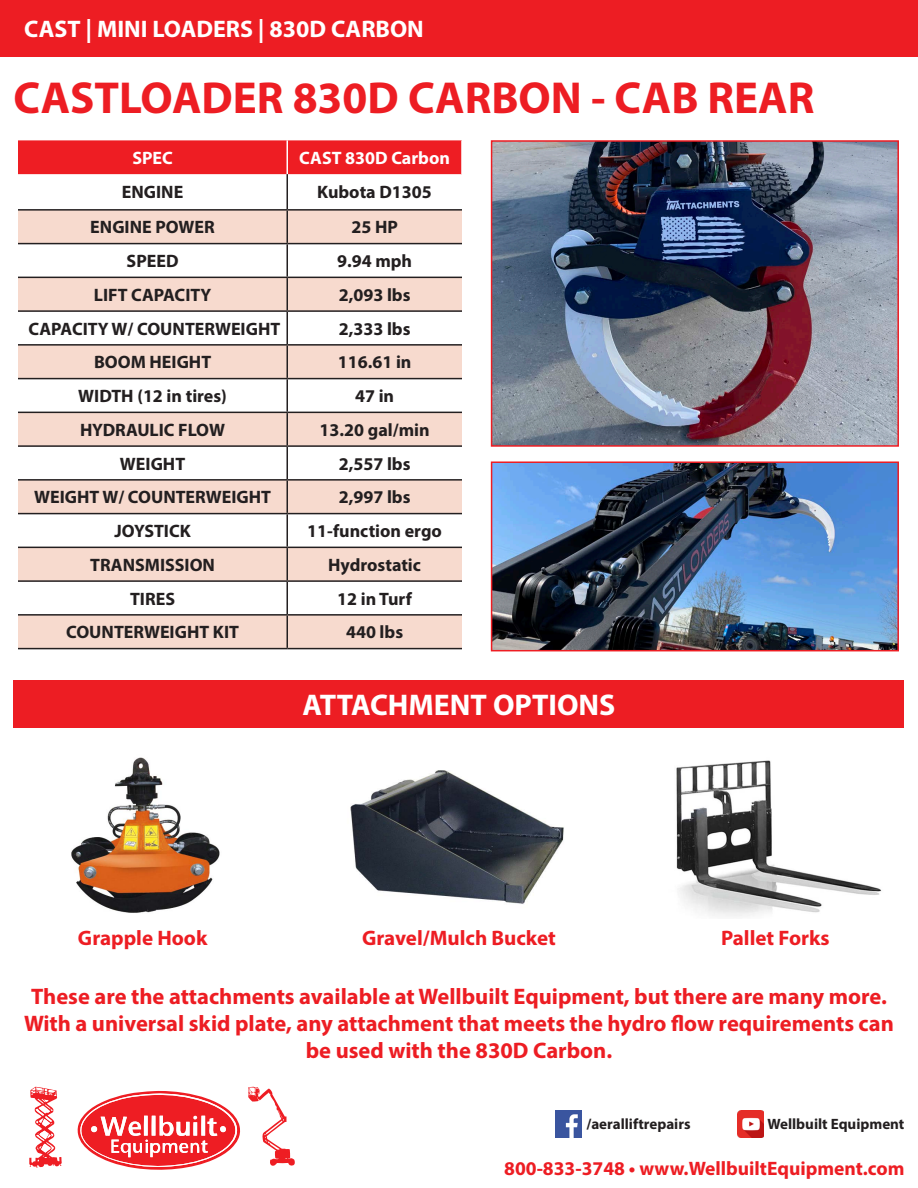
<style>
.page{position:relative;width:918px;height:1188px;background:#fff}
.page>*{position:absolute;margin:0;border:0;box-sizing:border-box;transform-origin:0 0}
.t1{font:700 45px "Myriad Pro";color:#ed1d23}
.t2{font:700 30px "Myriad Pro";color:#fff}
.t3{font:700 24px "Myriad Pro";color:#fff}
.t4{font:700 22.5px/27px "Myriad Pro";color:#ed1d23;text-align:center}
.t5{font:700 21px "Myriad Pro";color:#ed1d23}
.t6{font:700 19.5px "Myriad Pro";color:#ed1d23}
.t7{font:700 18px "Myriad Pro";color:#231f20}
.t8{font:700 18px "Myriad Pro";color:#fff}
.t9{font:700 15px "Myriad Pro";color:#231f20}
</style>
<div class="page">
<div style="left:0;top:0;width:918px;height:56px;background:#ed1d23"></div>
<div style="left:18px;top:140px;width:443px;height:34px;background:#ee1d23"></div>
<svg style="left:18px;top:211px;width:444px;height:437px;fill:#f7dace"></svg>
<hr style="left:286px;top:140px;width:2px;height:34px;background:#fff">
<hr style="left:286px;top:174px;width:2px;height:35px;background:#231f20">
<hr style="left:286px;top:211px;width:2px;height:32px;background:#231f20">
<hr style="left:286px;top:244px;width:2px;height:33px;background:#231f20">
<hr style="left:286px;top:278px;width:2px;height:32px;background:#231f20">
<hr style="left:286px;top:312px;width:2px;height:32px;background:#231f20">
<hr style="left:286px;top:346px;width:2px;height:32px;background:#231f20">
<hr style="left:286px;top:379px;width:2px;height:33px;background:#231f20">
<hr style="left:286px;top:413px;width:2px;height:32px;background:#231f20">
<hr style="left:286px;top:447px;width:2px;height:32px;background:#231f20">
<hr style="left:286px;top:481px;width:2px;height:32px;background:#231f20">
<hr style="left:286px;top:514px;width:2px;height:33px;background:#231f20">
<hr style="left:286px;top:548px;width:2px;height:32px;background:#231f20">
<hr style="left:286px;top:582px;width:2px;height:32px;background:#231f20">
<hr style="left:286px;top:616px;width:2px;height:32px;background:#231f20">
<hr style="left:18px;top:209px;width:269px;height:2px;background:#231f20">
<hr style="left:287px;top:209px;width:175px;height:2px;background:#231f20">
<hr style="left:18px;top:243px;width:269px;height:1px;background:#231f20">
<hr style="left:287px;top:243px;width:175px;height:1px;background:#231f20">
<hr style="left:18px;top:277px;width:269px;height:1px;background:#231f20">
<hr style="left:287px;top:277px;width:175px;height:1px;background:#231f20">
<hr style="left:18px;top:310px;width:269px;height:2px;background:#231f20">
<hr style="left:287px;top:310px;width:175px;height:2px;background:#231f20">
<hr style="left:18px;top:344px;width:269px;height:2px;background:#231f20">
<hr style="left:287px;top:344px;width:175px;height:2px;background:#231f20">
<hr style="left:18px;top:378px;width:269px;height:1px;background:#231f20">
<hr style="left:287px;top:378px;width:175px;height:1px;background:#231f20">
<hr style="left:18px;top:412px;width:269px;height:1px;background:#231f20">
<hr style="left:287px;top:412px;width:175px;height:1px;background:#231f20">
<hr style="left:18px;top:445px;width:269px;height:2px;background:#231f20">
<hr style="left:287px;top:445px;width:175px;height:2px;background:#231f20">
<hr style="left:18px;top:479px;width:269px;height:2px;background:#231f20">
<hr style="left:287px;top:479px;width:175px;height:2px;background:#231f20">
<hr style="left:18px;top:513px;width:269px;height:1px;background:#231f20">
<hr style="left:287px;top:513px;width:175px;height:1px;background:#231f20">
<hr style="left:18px;top:547px;width:269px;height:1px;background:#231f20">
<hr style="left:287px;top:547px;width:175px;height:1px;background:#231f20">
<hr style="left:18px;top:580px;width:269px;height:2px;background:#231f20">
<hr style="left:287px;top:580px;width:175px;height:2px;background:#231f20">
<hr style="left:18px;top:614px;width:269px;height:2px;background:#231f20">
<hr style="left:287px;top:614px;width:175px;height:2px;background:#231f20">
<hr style="left:18px;top:648px;width:269px;height:1px;background:#231f20">
<hr style="left:287px;top:648px;width:175px;height:1px;background:#231f20">
<div style="left:14px;top:680px;width:890px;height:48px;background:#ed1d23"></div>
<img style="left:71px;top:757px;width:149px;height:156px">
<img style="left:350px;top:770px;width:214px;height:134px">
<img style="left:676px;top:760px;width:206px;height:156px">
<img style="left:494px;top:143px;width:402px;height:301px">
<div style="left:491px;top:140px;width:408px;height:307px;border:2px solid #ee1d23"></div>
<img style="left:494px;top:464px;width:402px;height:184px">
<div style="left:491px;top:461px;width:408px;height:190px;border:2px solid #ee1d23"></div>
<svg style="left:77px;top:1091px;width:164px;height:79px"></svg>
<svg style="left:29px;top:1087px;width:33px;height:81px"></svg>
<svg style="left:248px;top:1087px;width:47px;height:79px"></svg>
<img style="left:555px;top:1110px;width:26px;height:27px">
<img style="left:738px;top:1110px;width:26px;height:27px">
<p class="t3" style="left:24px;top:13px;width:401px">CAST | MINI LOADERS | 830D CARBON</p>
<p class="t1" style="left:14px;top:68px;width:803px">CASTLOADER 830D CARBON - CAB REAR</p>
<p class="t8" style="left:132px;top:146px;width:42px">SPEC</p>
<p class="t8" style="left:299px;top:146px;width:152px">CAST 830D Carbon</p>
<p class="t7" style="left:122px;top:181px;width:63px">ENGINE</p>
<p class="t7" style="left:317px;top:181px;width:116px">Kubota D1305</p>
<p class="t7" style="left:90px;top:216px;width:126px">ENGINE POWER</p>
<p class="t7" style="left:351px;top:216px;width:48px">25 HP</p>
<p class="t7" style="left:127px;top:249px;width:53px">SPEED</p>
<p class="t7" style="left:337px;top:249px;width:77px">9.94 mph</p>
<p class="t7" style="left:94px;top:283px;width:119px">LIFT CAPACITY</p>
<p class="t7" style="left:339px;top:283px;width:73px">2,093 lbs</p>
<p class="t7" style="left:29px;top:317px;width:253px">CAPACITY W/ COUNTERWEIGHT</p>
<p class="t7" style="left:339px;top:317px;width:73px">2,333 lbs</p>
<p class="t7" style="left:94px;top:351px;width:119px">BOOM HEIGHT</p>
<p class="t7" style="left:338px;top:351px;width:75px">116.61 in</p>
<p class="t7" style="left:78px;top:384px;width:150px">WIDTH (12 in tires)</p>
<p class="t7" style="left:355px;top:384px;width:41px">47 in</p>
<p class="t7" style="left:80px;top:418px;width:146px">HYDRAULIC FLOW</p>
<p class="t7" style="left:320px;top:418px;width:112px">13.20 gal/min</p>
<p class="t7" style="left:120px;top:452px;width:67px">WEIGHT</p>
<p class="t7" style="left:339px;top:452px;width:73px">2,557 lbs</p>
<p class="t7" style="left:34px;top:486px;width:238px">WEIGHT W/ COUNTERWEIGHT</p>
<p class="t7" style="left:339px;top:486px;width:73px">2,997 lbs</p>
<p class="t7" style="left:114px;top:519px;width:78px">JOYSTICK</p>
<p class="t7" style="left:307px;top:519px;width:136px">11-function ergo</p>
<p class="t7" style="left:90px;top:553px;width:126px">TRANSMISSION</p>
<p class="t7" style="left:328px;top:553px;width:94px">Hydrostatic</p>
<p class="t7" style="left:130px;top:587px;width:46px">TIRES</p>
<p class="t7" style="left:337px;top:587px;width:76px">12 in Turf</p>
<p class="t7" style="left:66px;top:621px;width:174px">COUNTERWEIGHT KIT</p>
<p class="t7" style="left:346px;top:621px;width:59px">440 lbs</p>
<p class="t2" style="left:303px;top:686px;width:314px">ATTACHMENT OPTIONS</p>
<p class="t5" style="left:78px;top:924px;width:131px">Grapple Hook</p>
<p class="t5" style="left:362px;top:924px;width:195px">Gravel/Mulch Bucket</p>
<p class="t5" style="left:721px;top:924px;width:110px">Pallet Forks</p>
<p class="t4" style="left:24px;top:982px;width:871px">These are the attachments available at Wellbuilt Equipment, but there are many more.<br>With a universal skid plate, any attachment that meets the hydro flow requirements can be used with the 830D Carbon.</p>
<p class="t9" style="left:586px;top:1115px;width:106px">/aeralliftrepairs</p>
<p class="t9" style="left:767px;top:1115px;width:139px">Wellbuilt Equipment</p>
<p class="t6" style="left:504px;top:1155px;width:402px">800-833-3748 • www.WellbuiltEquipment.com</p>
</div>
